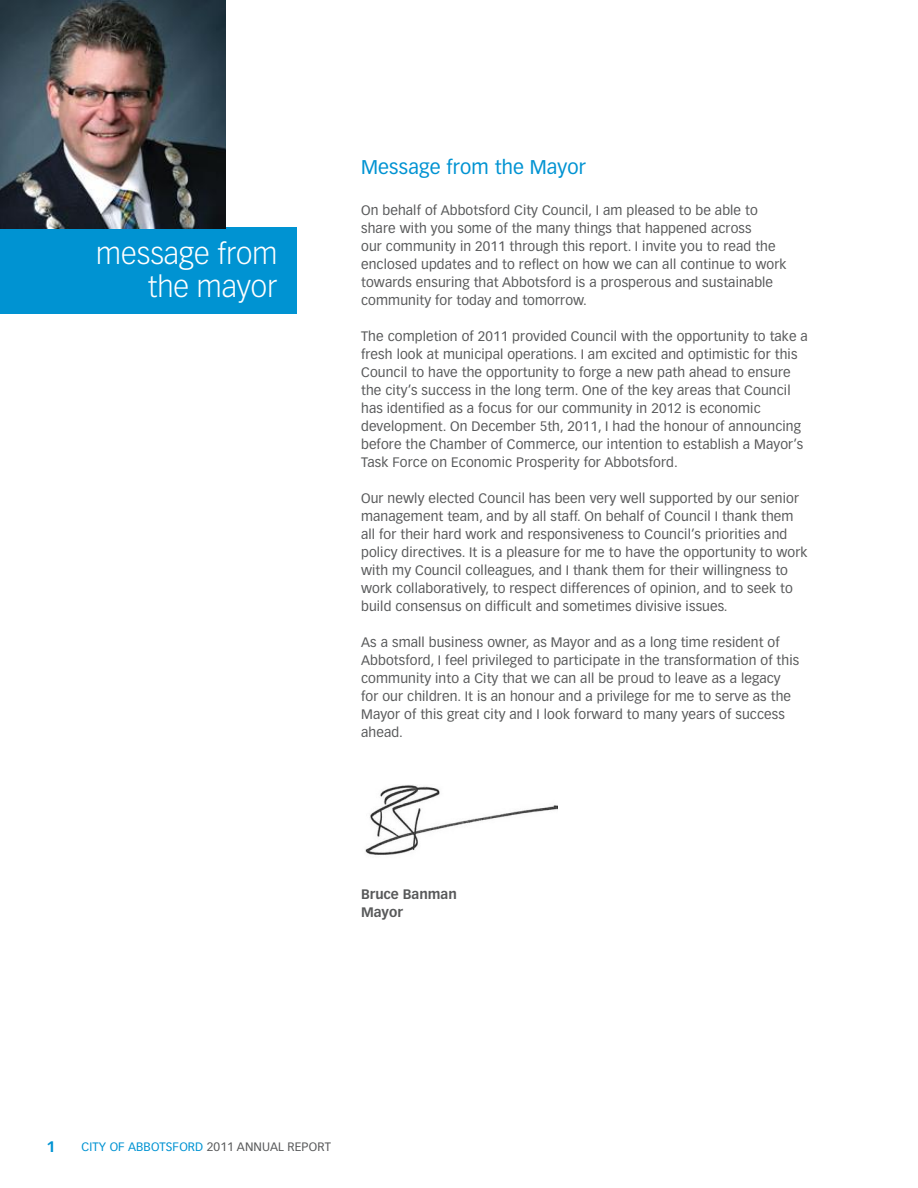
<style>
.page{position:relative;width:918px;height:1188px;background:#fff}
.page>*{position:absolute;margin:0;border:0;box-sizing:border-box;transform-origin:0 0}
.t1{font:300 29.25px/32.8px "Vectora LT Std";color:#fff;text-align:right}
.t2{font:19.5px "Vectora LT Std";letter-spacing:.01em;color:#0093d2}
.t3{font:700 15px "Vectora LT Std";color:#0093d2}
.t4{font:13.5px/18px "Vectora LT Std";letter-spacing:.01em;color:#58595a}
.t5{font:700 13.5px/18px "Vectora LT Std";color:#58595a}
.t6{font:12px "Vectora LT Std";letter-spacing:.01em;color:#0093d2}
.s1{color:#58595a}
</style>
<div class="page">
<div style="left:0;top:227px;width:297px;height:87px;background:#0093d2"></div>
<img style="left:0;top:0;width:226px;height:228px">
<img style="left:365px;top:785px;width:192px;height:70px">
<h1 class="t1" style="left:96px;top:237px;width:183px">message from the mayor</h1>
<h2 class="t2" style="left:361px;top:155px;width:227px">Message from the Mayor</h2>
<p class="t4" style="left:361px;top:202px;width:427px">On behalf of Abbotsford City Council, I am pleased to be able to share with you some of the many things that happened across<br>our community in 2011 through this report. I invite you to read the enclosed updates and to reflect on how we can all continue to work towards ensuring that Abbotsford is a prosperous and sustainable community for today and tomorrow.</p>
<p class="t4" style="left:361px;top:328px;width:448px">The completion of 2011 provided Council with the opportunity to take a fresh look at municipal operations. I am excited and optimistic for this Council to have the opportunity to forge a new path ahead to ensure the city’s success in the long term. One of the key areas that Council has identified as a focus for our community in 2012 is economic development. On December 5th, 2011, I had the honour of announcing before the Chamber of Commerce, our intention to establish a Mayor’s Task Force on Economic Prosperity for Abbotsford.</p>
<p class="t4" style="left:361px;top:490px;width:448px">Our newly elected Council has been very well supported by our senior management team, and by all staff. On behalf of Council I thank them all for their hard work and responsiveness to Council’s priorities and policy directives. It is a pleasure for me to have the opportunity to work with my Council colleagues, and I thank them for their willingness to work collaboratively, to respect differences of opinion, and to seek to build consensus on difficult and sometimes divisive issues.</p>
<p class="t4" style="left:361px;top:634px;width:440px">As a small business owner, as Mayor and as a long time resident of Abbotsford, I feel privileged to participate in the transformation of this community into a City that we can all be proud to leave as a legacy for our children. It is an honour and a privilege for me to serve as the Mayor of this great city and I look forward to many years of success ahead.</p>
<p class="t5" style="left:361px;top:886px;width:97px">Bruce Banman<br>Mayor</p>
<p class="t3" style="left:46px;top:1137px;width:10px">1</p>
<p class="t6" style="left:82px;top:1139px;width:251px">CITY OF ABBOTSFORD <span class="s1">2011 ANNUAL REPORT</span></p>
</div>
